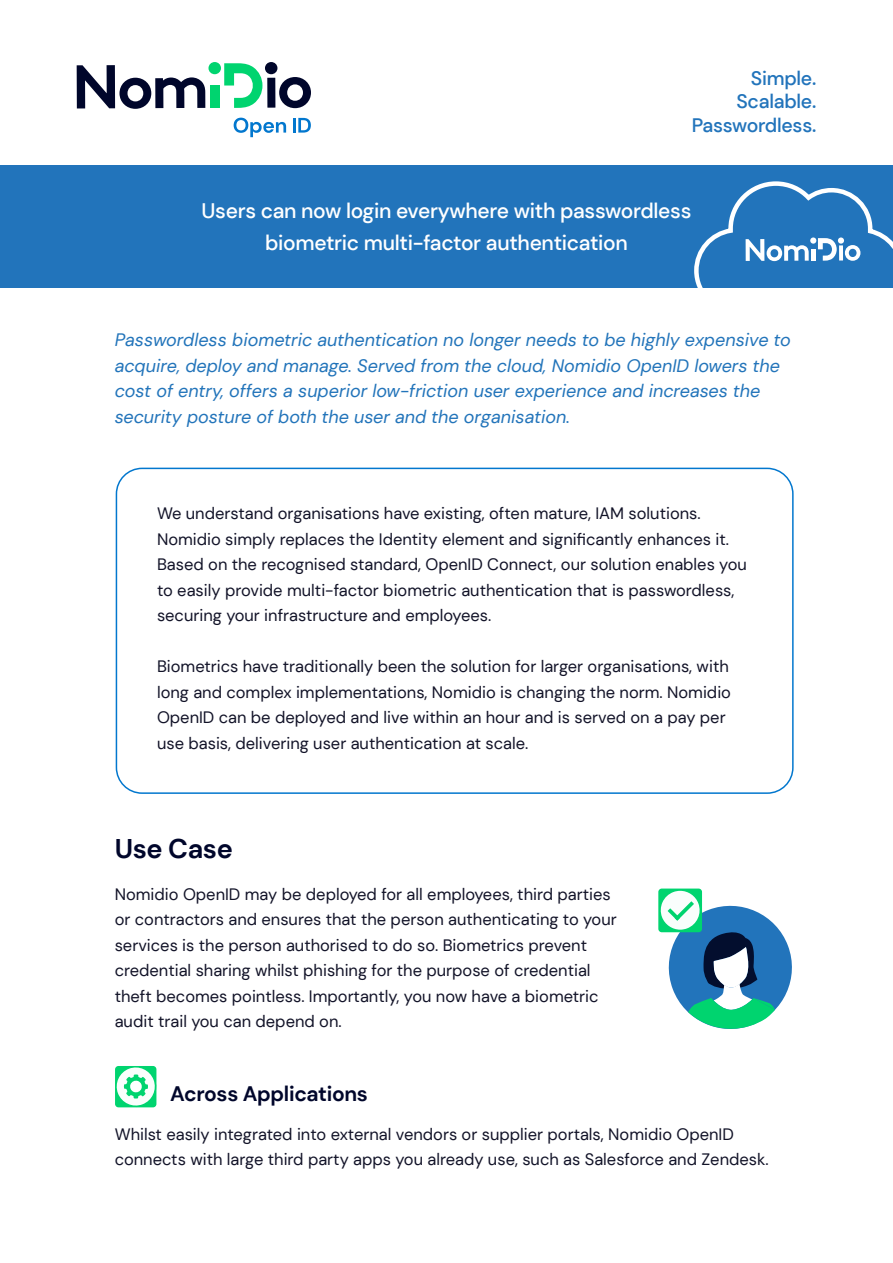
<style>
.page{position:relative;width:893px;height:1263px;background:#fff}
.page>*{position:absolute;margin:0;border:0;box-sizing:border-box;transform-origin:0 0}
.t1{font:700 27px "DM Sans";letter-spacing:-.015em;color:#00062b}
.t2{font:500 21px/31.5px "DM Sans";letter-spacing:-.015em;color:#fff;text-align:center}
.t3{font:700 21px "DM Sans";letter-spacing:-.015em;color:#00062b}
.t4{font:500 19.5px/23.4px "DM Sans";letter-spacing:-.015em;color:#2274bb;text-align:right}
.t5{font:italic 18px/25.5px "DM Sans";color:#2274ba}
.t6{font:16.5px/25.5px "DM Sans";color:#121328}
</style>
<div class="page">
<div style="left:0;top:165px;width:893px;height:123px;background:#2274bb"></div>
<svg style="left:224px;top:63px;width:38px;height:45px"></svg>
<div style="left:208px;top:62px;width:13px;height:12px;background:#00d46f;border-radius:50%"></div>
<div style="left:210px;top:85px;width:10px;height:23px;background:#00d46f"></div>
<svg style="left:77px;top:65px;width:128px;height:44px"></svg>
<div style="left:267px;top:78px;width:8px;height:30px;background:#00062b"></div>
<div style="left:265px;top:62px;width:12px;height:12px;background:#00062b;border-radius:50%"></div>
<svg style="left:279px;top:77px;width:32px;height:31px"></svg>
<svg style="left:234px;top:118px;width:52px;height:19px"></svg>
<hr style="left:293px;top:118px;width:3px;height:15px;background:#0277ce">
<svg style="left:298px;top:118px;width:13px;height:15px"></svg>
<div style="left:116px;top:468px;width:678px;height:326px;border:2px solid #0277ce;border-radius:26px"></div>
<div style="left:658px;top:888px;width:44px;height:44px;border:2px solid #00d46f;border-radius:3px"></div>
<svg style="left:658px;top:889px;width:134px;height:140px"></svg>
<svg style="left:675px;top:901px;width:19px;height:19px"></svg>
<svg style="left:668px;top:908px;width:12px;height:12px"></svg>
<svg style="left:694px;top:181px;width:199px;height:107px"></svg>
<svg style="left:115px;top:1066px;width:42px;height:42px"></svg>
<p class="t4" style="left:692px;top:66px;width:126px">Simple.<br>Scalable.<br>Passwordless.</p>
<p class="t2" style="left:202px;top:195px;width:491px">Users can now login everywhere with passwordless biometric multi-factor authentication</p>
<p class="t5" style="left:115px;top:327px;width:678px">Passwordless biometric authentication no longer needs to be highly expensive to acquire, deploy and manage. Served from the cloud, Nomidio OpenID lowers the cost of entry, offers a superior low-friction user experience and increases the security posture of both the user and the organisation.</p>
<p class="t6" style="left:157px;top:501px;width:591px">We understand organisations have existing, often mature, IAM solutions.<br>Nomidio simply replaces the Identity element and significantly enhances it.<br>Based on the recognised standard, OpenID Connect, our solution enables you to easily provide multi-factor biometric authentication that is passwordless, securing your infrastructure and employees.</p>
<p class="t6" style="left:157px;top:653px;width:576px">Biometrics have traditionally been the solution for larger organisations, with long and complex implementations, Nomidio is changing the norm. Nomidio OpenID can be deployed and live within an hour and is served on a pay per use basis, delivering user authentication at scale.</p>
<h1 class="t1" style="left:115px;top:831px;width:120px">Use Case</h1>
<p class="t6" style="left:115px;top:881px;width:504px">Nomidio OpenID may be deployed for all employees, third parties or contractors and ensures that the person authenticating to your services is the person authorised to do so. Biometrics prevent credential sharing whilst phishing for the purpose of credential theft becomes pointless. Importantly, you now have a biometric audit trail you can depend on.</p>
<p class="t3" style="left:170px;top:1080px;width:199px">Across Applications</p>
<p class="t6" style="left:115px;top:1121px;width:655px">Whilst easily integrated into external vendors or supplier portals, Nomidio OpenID connects with large third party apps you already use, such as Salesforce and Zendesk.</p>
</div>
